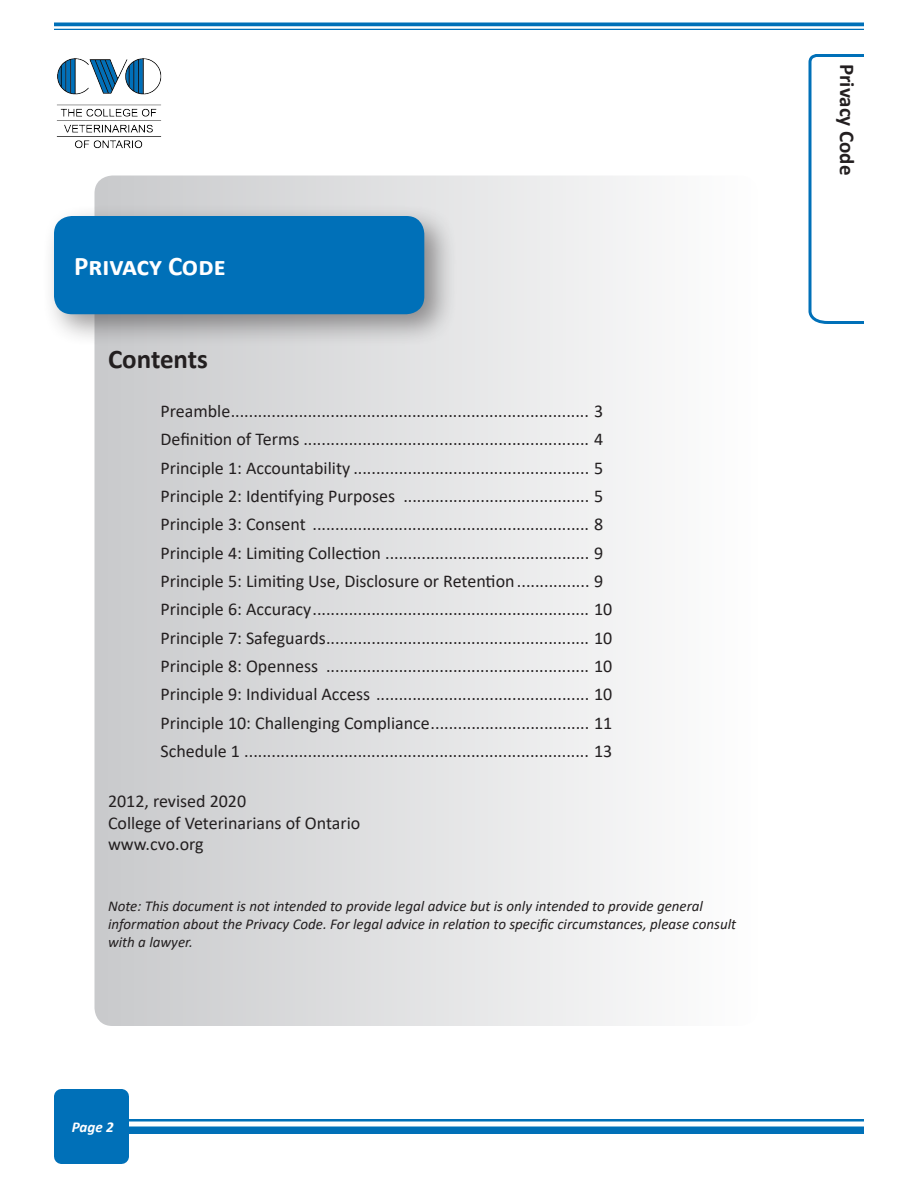
<style>
.page{position:relative;width:918px;height:1188px;background:#fff}
.page>*{position:absolute;margin:0;border:0;box-sizing:border-box;transform-origin:0 0}
.t1{font:700 27px "Calibri";color:#fff}
.t2{font:700 27px "Calibri";color:#231f20}
.t3{font:700 21px "Calibri";color:#231f20}
.t4{font:18px "Calibri";color:#231f20}
.t5{font:italic 15px/18px "Calibri";color:#231f20}
.t6{font:italic 700 15px "Calibri";color:#fff}
</style>
<div class="page">
<hr style="left:122px;top:1119px;width:742px;height:3px;background:#0070b8">
<div style="left:122px;top:1126px;width:742px;height:8px;background:#0070b8"></div>
<div style="left:54px;top:1089px;width:75px;height:75px;border:15px solid #0070b8"></div>
<div style="left:59px;top:1103px;width:67px;height:47px;background:#0070b8"></div>
<svg style="left:54px;top:22px;width:810px;height:4px;background:#1f81c0"></svg>
<hr style="left:54px;top:29px;width:810px;height:1px;background:#0070b8">
<svg style="left:808px;top:54px;width:56px;height:270px"></svg>
<img style="left:56px;top:58px;width:106px;height:91px">
<div style="left:94px;top:176px;width:664px;height:850px;background:linear-gradient(to right,#c8c9cc,#fefefe);border-radius:18px"></div>
<div style="left:42px;top:204px;width:416px;height:143px;background:#231f20;opacity:.46"></div>
<div style="left:54px;top:216px;width:370px;height:98px;background:#0070b8;border-radius:18px"></div>
<p class="t1" style="left:74px;top:247px;width:153px">Privacy Code</p>
<p class="t2" style="left:108px;top:340px;width:102px">Contents</p>
<p class="t4" style="left:160px;top:398px;width:444px">Preamble............................................................................... 3</p>
<p class="t4" style="left:160px;top:427px;width:444px">Definition of Terms ............................................................... 4</p>
<p class="t4" style="left:160px;top:455px;width:444px">Principle 1: Accountability .................................................... 5</p>
<p class="t4" style="left:160px;top:483px;width:444px">Principle 2: Identifying Purposes ......................................... 5</p>
<p class="t4" style="left:160px;top:512px;width:444px">Principle 3: Consent ............................................................. 8</p>
<p class="t4" style="left:160px;top:540px;width:444px">Principle 4: Limiting Collection ............................................. 9</p>
<p class="t4" style="left:160px;top:568px;width:444px">Principle 5: Limiting Use, Disclosure or Retention................ 9</p>
<p class="t4" style="left:160px;top:597px;width:453px">Principle 6: Accuracy............................................................. 10</p>
<p class="t4" style="left:160px;top:625px;width:453px">Principle 7: Safeguards.......................................................... 10</p>
<p class="t4" style="left:160px;top:654px;width:453px">Principle 8: Openness .......................................................... 10</p>
<p class="t4" style="left:160px;top:682px;width:453px">Principle 9: Individual Access ............................................... 10</p>
<p class="t4" style="left:160px;top:710px;width:453px">Principle 10: Challenging Compliance................................... 11</p>
<p class="t4" style="left:160px;top:739px;width:453px">Schedule 1 ............................................................................ 13</p>
<p class="t4" style="left:108px;top:789px;width:140px">2012, revised 2020</p>
<p class="t4" style="left:108px;top:810px;width:254px">College of Veterinarians of Ontario</p>
<p class="t4" style="left:108px;top:832px;width:97px">www.cvo.org</p>
<p class="t5" style="left:108px;top:897px;width:630px">Note: This document is not intended to provide legal advice but is only intended to provide general information about the Privacy Code. For legal advice in relation to specific circumstances, please consult with a lawyer.</p>
<p class="t6" style="left:72px;top:1117px;width:43px">Page 2</p>
<p class="t3" style="left:862px;top:64px;width:113px;rotate:90deg">Privacy Code</p>
</div>
